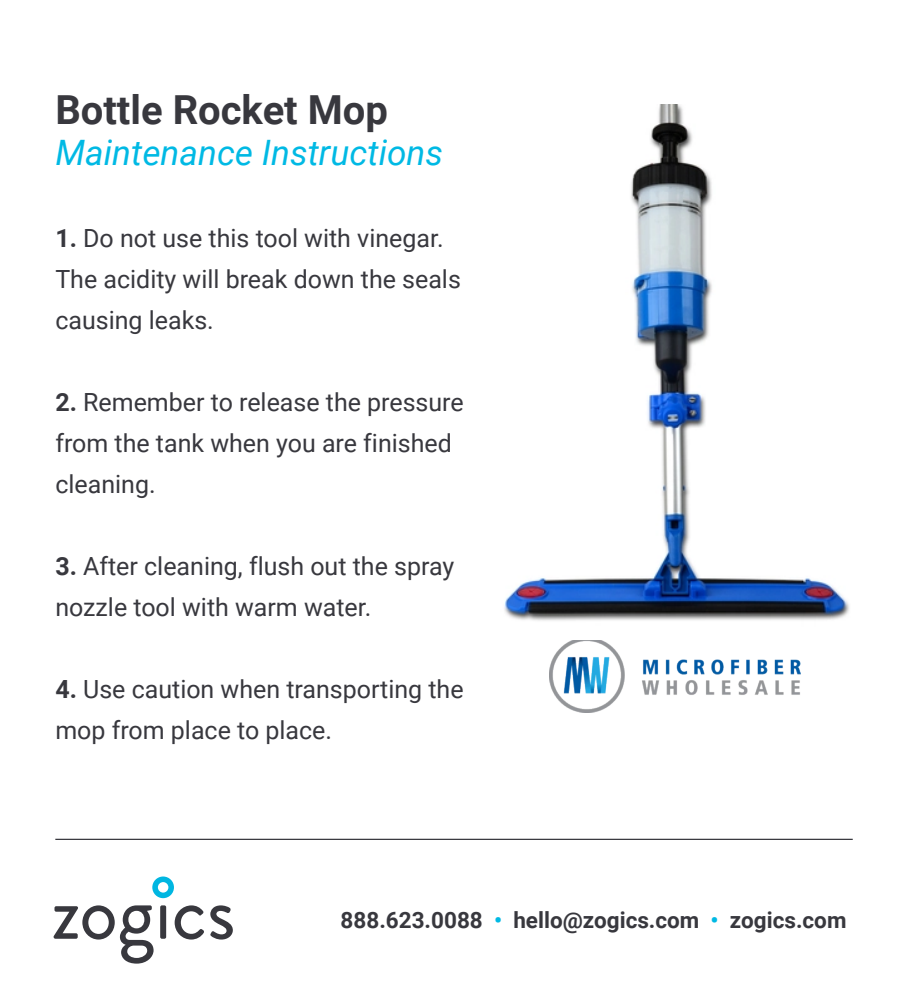
<style>
.page{position:relative;width:900px;height:991px;background:#fff}
.page>*{position:absolute;margin:0;border:0;box-sizing:border-box;transform-origin:0 0}
.t1{font:700 40px "Roboto";color:#38383e}
.t2{font:italic 35px "Roboto";color:#00b9e4}
.t3{font:25px/41px "Roboto";color:#38383e}
.t4{font:700 22.5px "Roboto";color:#38383e}
.s1{font-weight:700}
.s2{color:#00b9e4}
</style>
<div class="page">
<img style="left:550px;top:640px;width:250px;height:72px">
<div style="left:160px;top:905px;width:6px;height:33px;background:#38383e;border-radius:2px"></div>
<svg style="left:175px;top:905px;width:29px;height:34px"></svg>
<svg style="left:210px;top:905px;width:23px;height:34px"></svg>
<svg style="left:54px;top:905px;width:100px;height:58px"></svg>
<svg style="left:152px;top:876px;width:22px;height:22px"></svg>
<img style="left:504px;top:105px;width:346px;height:516px">
<hr style="left:55px;top:838px;width:798px;height:2px;background:#38383e">
<h1 class="t1" style="left:55px;top:81px;width:334px">Bottle Rocket Mop</h1>
<h2 class="t2" style="left:55px;top:128px;width:389px">Maintenance Instructions</h2>
<p class="t3" style="left:55px;top:216px;width:407px"><span class="s1">1.</span> Do not use this tool with vinegar.<br>The acidity will break down the seals causing leaks.</p>
<p class="t3" style="left:55px;top:380px;width:410px"><span class="s1">2.</span> Remember to release the pressure from the tank when you are finished cleaning.</p>
<p class="t3" style="left:55px;top:544px;width:400px"><span class="s1">3.</span> After cleaning, flush out the spray nozzle tool with warm water.</p>
<p class="t3" style="left:55px;top:667px;width:410px"><span class="s1">4.</span> Use caution when transporting the mop from place to place.</p>
<p class="t4" style="left:341px;top:904px;width:507px">888.623.0088 <span class="s2">•</span> hello@zogics.com <span class="s2">•</span> zogics.com</p>
</div>
